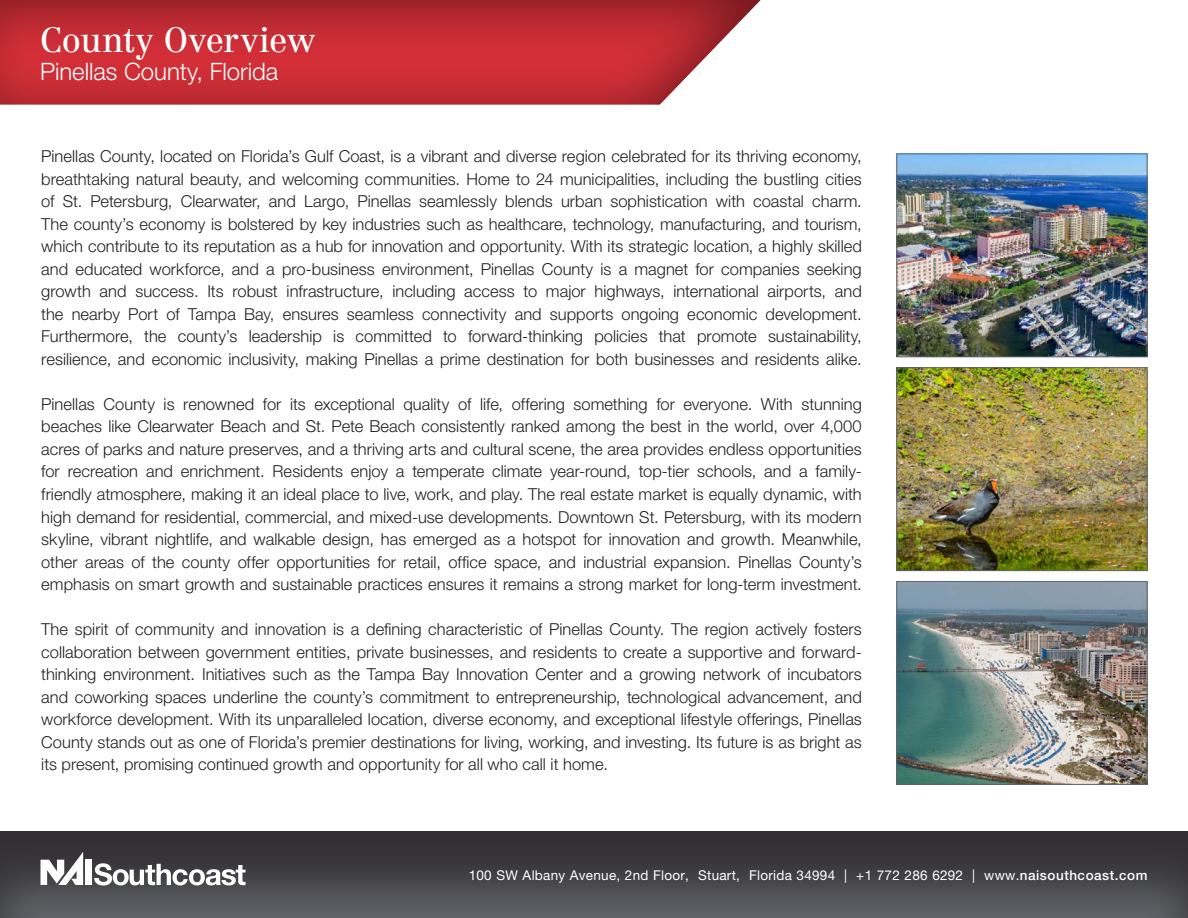
<style>
.page{position:relative;width:1188px;height:918px;background:#fff}
.page>*{position:absolute;margin:0;border:0;box-sizing:border-box;transform-origin:0 0}
.t1{font:34.5px "Centennial LT Std";letter-spacing:-.01em;color:#fff}
.t2{font:300 24px "Helvetica Neue LT Std";letter-spacing:-.005em;color:#fff}
.t3{font:300 16.5px/22.5px "Helvetica Neue LT Std";color:#231f20;text-align:justify}
.t4{font:13.5px "Helvetica Neue LT Std";letter-spacing:.02em;color:#fff}
.s1{font-weight:500}
</style>
<div class="page">
<div style="left:0;top:830px;width:1188px;height:88px;background:#231f20;opacity:.75"></div>
<div style="left:85px;top:860px;width:7px;height:25px;background:#fff"></div>
<svg style="left:40px;top:852px;width:43px;height:33px"></svg>
<svg style="left:94px;top:863px;width:152px;height:23px"></svg>
<div style="left:0;top:0;width:762px;height:106px;background:#231f20;opacity:.51"></div>
<img style="left:898px;top:156px;width:248px;height:199px">
<div style="left:896px;top:154px;width:252px;height:203px;border:1px solid #62656a"></div>
<img style="left:898px;top:583px;width:248px;height:200px">
<div style="left:896px;top:581px;width:252px;height:204px;border:1px solid #62656a"></div>
<img style="left:898px;top:369px;width:248px;height:200px">
<div style="left:896px;top:367px;width:252px;height:204px;border:1px solid #62656a"></div>
<p class="t1" style="left:40px;top:19px;width:276px">County Overview</p>
<p class="t2" style="left:40px;top:57px;width:239px">Pinellas County, Florida</p>
<p class="t3" style="left:41px;top:145px;width:822px">Pinellas County, located on Florida’s Gulf Coast, is a vibrant and diverse region celebrated for its thriving economy, breathtaking natural beauty, and welcoming communities. Home to 24 municipalities, including the bustling cities of St. Petersburg, Clearwater, and Largo, Pinellas seamlessly blends urban sophistication with coastal charm.<br>The county’s economy is bolstered by key industries such as healthcare, technology, manufacturing, and tourism, which contribute to its reputation as a hub for innovation and opportunity. With its strategic location, a highly skilled and educated workforce, and a pro-business environment, Pinellas County is a magnet for companies seeking growth and success. Its robust infrastructure, including access to major highways, international airports, and the nearby Port of Tampa Bay, ensures seamless connectivity and supports ongoing economic development.<br>Furthermore, the county’s leadership is committed to forward-thinking policies that promote sustainability, resilience, and economic inclusivity, making Pinellas a prime destination for both businesses and residents alike.</p>
<p class="t3" style="left:41px;top:393px;width:822px">Pinellas County is renowned for its exceptional quality of life, offering something for everyone. With stunning beaches like Clearwater Beach and St. Pete Beach consistently ranked among the best in the world, over 4,000 acres of parks and nature preserves, and a thriving arts and cultural scene, the area provides endless opportunities for recreation and enrichment. Residents enjoy a temperate climate year-round, top-tier schools, and a family&shy;friendly atmosphere, making it an ideal place to live, work, and play. The real estate market is equally dynamic, with high demand for residential, commercial, and mixed-use developments. Downtown St. Petersburg, with its modern skyline, vibrant nightlife, and walkable design, has emerged as a hotspot for innovation and growth. Meanwhile, other areas of the county offer opportunities for retail, office space, and industrial expansion. Pinellas County’s emphasis on smart growth and sustainable practices ensures it remains a strong market for long-term investment.</p>
<p class="t3" style="left:41px;top:618px;width:822px">The spirit of community and innovation is a defining characteristic of Pinellas County. The region actively fosters collaboration between government entities, private businesses, and residents to create a supportive and forward&shy;thinking environment. Initiatives such as the Tampa Bay Innovation Center and a growing network of incubators and coworking spaces underline the county’s commitment to entrepreneurship, technological advancement, and workforce development. With its unparalleled location, diverse economy, and exceptional lifestyle offerings, Pinellas County stands out as one of Florida’s premier destinations for living, working, and investing. Its future is as bright as its present, promising continued growth and opportunity for all who call it home.</p>
<p class="t4" style="left:469px;top:868px;width:680px">100 SW Albany Avenue, 2nd Floor, Stuart, Florida 34994 | +1 772 286 6292 | www.<span class="s1">naisouthcoast.com</span></p>
</div>
